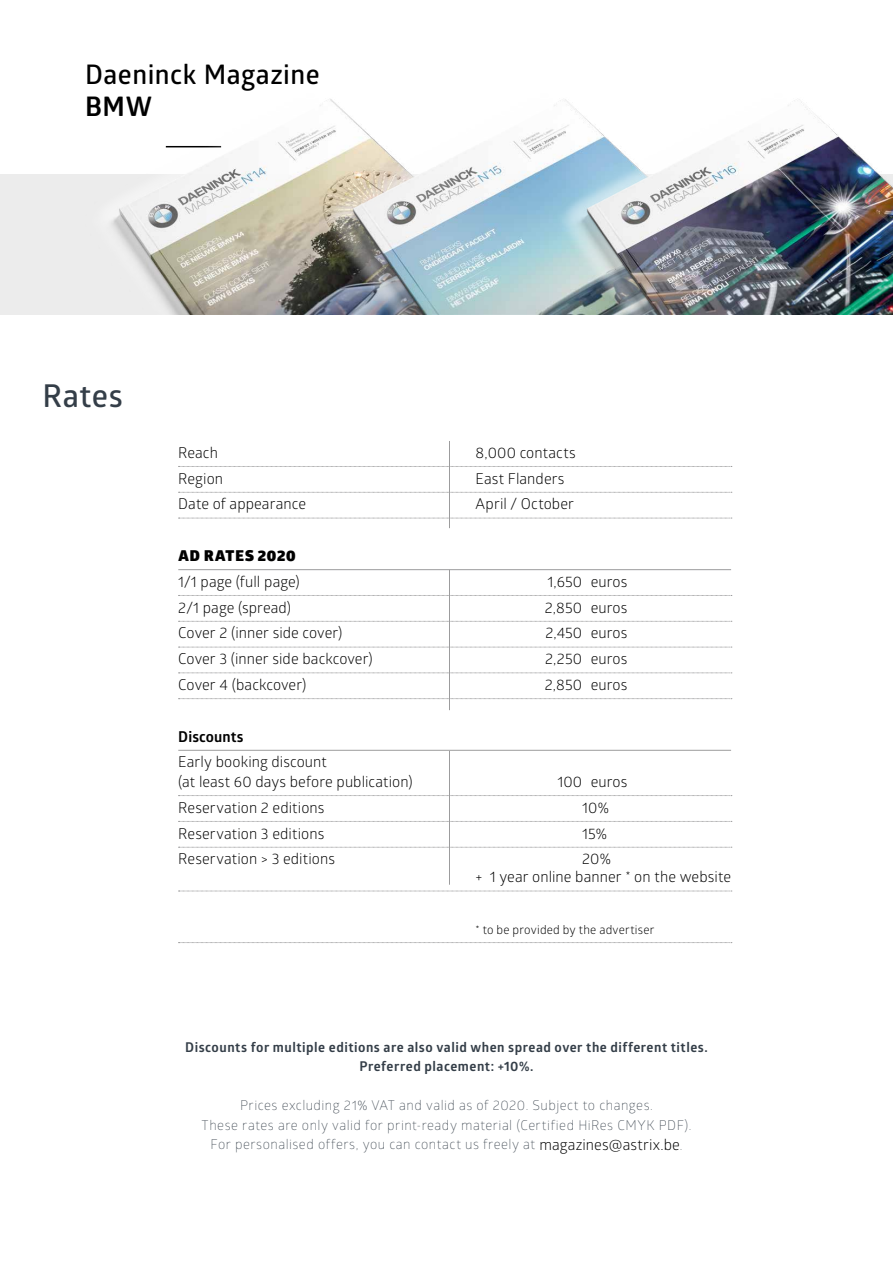
<style>
.page{position:relative;width:893px;height:1263px;background:#fff}
.page>*{position:absolute;margin:0;border:0;box-sizing:border-box;transform-origin:0 0}
.t1{font:600 31.5px "Glober";letter-spacing:.02em;color:#343e48}
.t2{font:600 27px "Glober";letter-spacing:.02em;color:#000}
.t3{font:700 27px "Glober";color:#000}
.t4{font:15px/19.5px "Glober";letter-spacing:.005em;color:#000}
.t5{font:900 15px "Glober";letter-spacing:.055em;color:#000}
.t6{font:700 15px "Glober";letter-spacing:.01em;color:#000}
.t7{font:300 13.5px/19.5px "Glober";letter-spacing:.035em;color:#343e48;text-align:center}
.t8{font:700 13.5px/19.5px "Glober";letter-spacing:.035em;color:#343e48;text-align:center}
.t9{font:12px "Glober";letter-spacing:.02em;color:#000}
.s1{font-weight:400;font-size:15px;color:#000}
</style>
<div class="page">
<div style="left:0;top:174px;width:893px;height:141px;background:#ececec"></div>
<img style="left:113px;top:133px;width:189px;height:182px">
<img style="left:302px;top:99px;width:235px;height:216px">
<img style="left:537px;top:99px;width:356px;height:216px">
<hr style="left:449px;top:570px;width:1px;height:140px;background:#9c9c9d">
<hr style="left:449px;top:751px;width:1px;height:134px;background:#9c9c9d">
<hr style="left:449px;top:441px;width:1px;height:87px;background:#9c9c9d">
<svg style="left:178px;top:466px;width:554px;height:1px"></svg>
<svg style="left:178px;top:492px;width:554px;height:1px"></svg>
<svg style="left:178px;top:518px;width:554px;height:1px"></svg>
<hr style="left:178px;top:569px;width:553px;height:1px;background:#9c9c9d">
<svg style="left:178px;top:595px;width:554px;height:1px"></svg>
<svg style="left:178px;top:621px;width:554px;height:1px"></svg>
<svg style="left:178px;top:647px;width:554px;height:1px"></svg>
<svg style="left:178px;top:673px;width:554px;height:1px"></svg>
<svg style="left:178px;top:698px;width:554px;height:1px"></svg>
<hr style="left:178px;top:750px;width:553px;height:1px;background:#9c9c9d">
<svg style="left:178px;top:795px;width:554px;height:1px"></svg>
<svg style="left:178px;top:821px;width:554px;height:1px"></svg>
<svg style="left:178px;top:847px;width:554px;height:1px"></svg>
<svg style="left:178px;top:891px;width:554px;height:1px"></svg>
<svg style="left:178px;top:942px;width:554px;height:1px"></svg>
<h2 class="t2" style="left:85px;top:55px;width:236px">Daeninck Magazine</h2>
<h2 class="t3" style="left:85px;top:88px;width:68px">BMW</h2>
<h1 class="t1" style="left:43px;top:374px;width:82px">Rates</h1>
<p class="t4" style="left:178px;top:442px;width:41px">Reach</p>
<p class="t4" style="left:476px;top:442px;width:102px">8,000 contacts</p>
<p class="t4" style="left:178px;top:468px;width:46px">Region</p>
<p class="t4" style="left:476px;top:468px;width:90px">East Flanders</p>
<p class="t4" style="left:178px;top:494px;width:129px">Date of appearance</p>
<p class="t4" style="left:476px;top:494px;width:100px">April / October</p>
<p class="t5" style="left:178px;top:544px;width:119px">AD RATES 2020</p>
<p class="t4" style="left:178px;top:571px;width:123px">1/1 page (full page)</p>
<p class="t4" style="left:547px;top:571px;width:82px">1,650 euros</p>
<p class="t4" style="left:178px;top:597px;width:114px">2/1 page (spread)</p>
<p class="t4" style="left:545px;top:597px;width:84px">2,850 euros</p>
<p class="t4" style="left:178px;top:623px;width:166px">Cover 2 (inner side cover)</p>
<p class="t4" style="left:545px;top:623px;width:84px">2,450 euros</p>
<p class="t4" style="left:178px;top:648px;width:196px">Cover 3 (inner side backcover)</p>
<p class="t4" style="left:545px;top:648px;width:84px">2,250 euros</p>
<p class="t4" style="left:178px;top:674px;width:130px">Cover 4 (backcover)</p>
<p class="t4" style="left:545px;top:674px;width:84px">2,850 euros</p>
<p class="t6" style="left:178px;top:726px;width:67px">Discounts</p>
<p class="t4" style="left:178px;top:752px;width:236px">Early booking discount<br>(at least 60 days before publication)</p>
<p class="t4" style="left:557px;top:771px;width:71px">100 euros</p>
<p class="t4" style="left:178px;top:797px;width:148px">Reservation 2 editions</p>
<p class="t4" style="left:582px;top:797px;width:28px">10%</p>
<p class="t4" style="left:178px;top:823px;width:148px">Reservation 3 editions</p>
<p class="t4" style="left:582px;top:823px;width:26px">15%</p>
<p class="t4" style="left:178px;top:848px;width:158px">Reservation &gt; 3 editions</p>
<p class="t4" style="left:476px;top:849px;width:257px;line-height:18px;text-indent:107px">20%<br>+ 1 year online banner * on the website</p>
<p class="t9" style="left:476px;top:921px;width:180px">* to be provided by the advertiser</p>
<p class="t8" style="left:185px;top:1037px;width:524px">Discounts for multiple editions are also valid when spread over the different titles.<br>Preferred placement: +10%.</p>
<p class="t7" style="left:202px;top:1095px;width:491px">Prices excluding 21% VAT and valid as of 2020. Subject to changes.<br>These rates are only valid for print-ready material (Certified HiRes CMYK PDF).<br>For personalised offers, you can contact us freely at <span class="s1">magazines@astrix.be</span>.</p>
</div>
